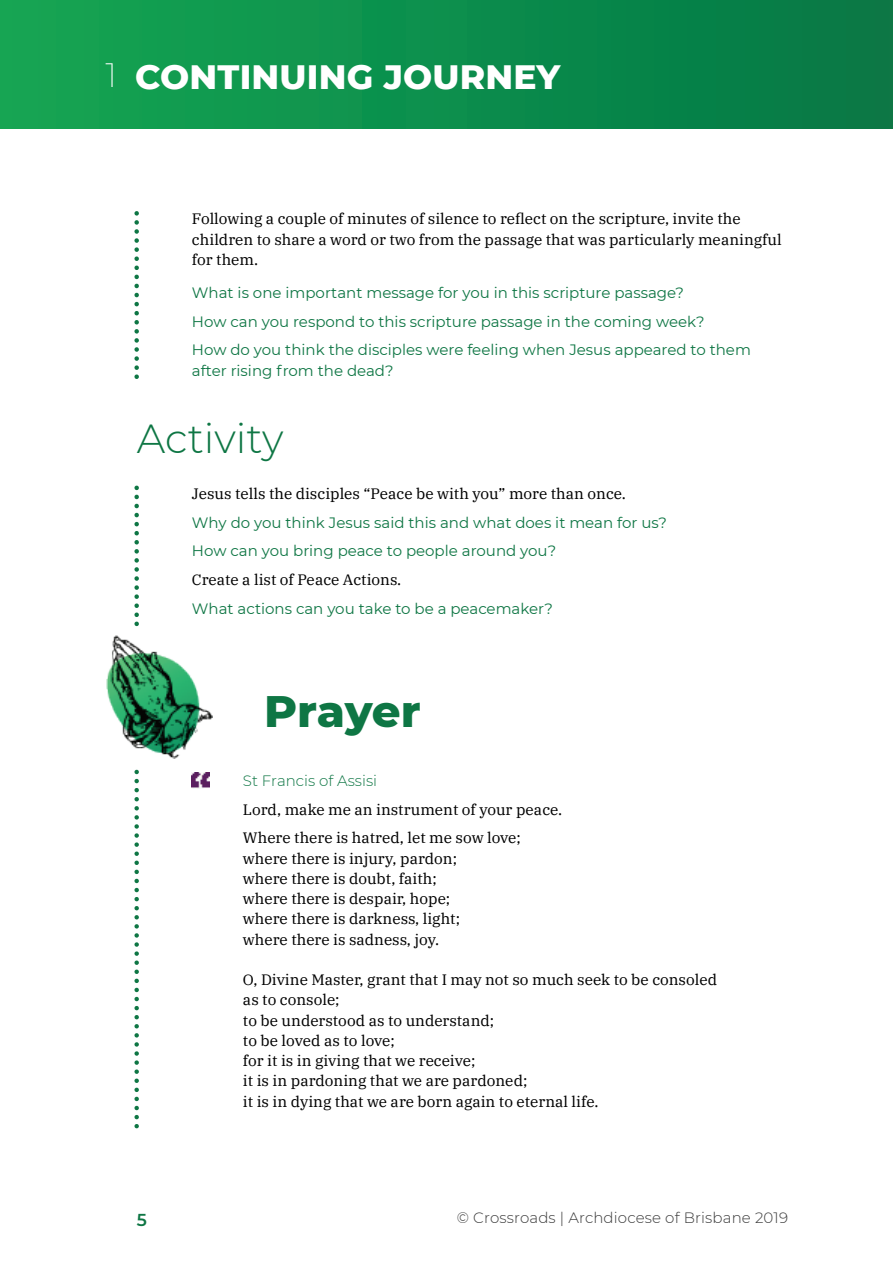
<style>
.page{position:relative;width:893px;height:1263px;background:#fff}
.page>*{position:absolute;margin:0;border:0;box-sizing:border-box;transform-origin:0 0}
.t1{font:800 45px "Montserrat";letter-spacing:-.005em;color:#0e7644}
.t2{font:300 40.5px "Montserrat";color:#0e7644}
.t3{font:800 34.5px "Montserrat";letter-spacing:.005em;color:#fff}
.t4{font:600 17.25px "Montserrat";color:#0e7644}
.t5{font:15px/20.2px "IBM Plex Serif";color:#000}
.t6{font:15px/28.8px "Montserrat";color:#0e7644}
.t7{font:300 15px "Montserrat";letter-spacing:.01em;color:#3a3a3a}
.t8{font:300 15px "Montserrat";color:#0e7644}
.s1{font-weight:200;font-size:33px}
</style>
<div class="page">
<div style="left:0;top:0;width:893px;height:128px;background:linear-gradient(to right,#15a653,#057745)"></div>
<img style="left:191px;top:773px;width:19px;height:15px">
<svg style="left:134px;top:213px;width:5px;height:166px"></svg>
<svg style="left:134px;top:772px;width:5px;height:354px"></svg>
<img style="left:106px;top:636px;width:107px;height:123px">
<svg style="left:134px;top:488px;width:5px;height:139px"></svg>
<h3 class="t3" style="left:106px;top:51px;width:456px"><span class="s1">1</span> CONTINUING JOURNEY</h3>
<p class="t5" style="left:192px;top:208px;width:591px">Following a couple of minutes of silence to reflect on the scripture, invite the children to share a word or two from the passage that was particularly meaningful for them.</p>
<p class="t6" style="left:192px;top:278px;width:560px">What is one important message for you in this scripture passage?<br>How can you respond to this scripture passage in the coming week?<br>How do you think the disciples were feeling when Jesus appeared to them</p>
<p class="t6" style="left:192px;top:355px;width:203px">after rising from the dead?</p>
<h2 class="t2" style="left:137px;top:411px;width:148px">Activity</h2>
<p class="t5" style="left:192px;top:482px;width:435px">Jesus tells the disciples “Peace be with you” more than once.</p>
<p class="t6" style="left:192px;top:507px;width:477px">Why do you think Jesus said this and what does it mean for us?<br>How can you bring peace to people around you?</p>
<p class="t5" style="left:192px;top:568px;width:211px">Create a list of Peace Actions.</p>
<p class="t6" style="left:192px;top:593px;width:362px">What actions can you take to be a peacemaker?</p>
<h1 class="t1" style="left:264px;top:678px;width:158px">Prayer</h1>
<p class="t8" style="left:243px;top:770px;width:136px">St Francis of Assisi</p>
<p class="t5" style="left:243px;top:794px;width:321px;line-height:28.8px">Lord, make me an instrument of your peace.<br>Where there is hatred, let me sow love;</p>
<p class="t5" style="left:243px;top:847px;width:219px">where there is injury, pardon; where there is doubt, faith; where there is despair, hope; where there is darkness, light; where there is sadness, joy.</p>
<p class="t5" style="left:243px;top:968px;width:476px">O, Divine Master, grant that I may not so much seek to be consoled as to console;<br>to be understood as to understand;<br>to be loved as to love;<br>for it is in giving that we receive;<br>it is in pardoning that we are pardoned;<br>it is in dying that we are born again to eternal life.</p>
<p class="t4" style="left:137px;top:1207px;width:12px">5</p>
<p class="t7" style="left:457px;top:1208px;width:333px">© Crossroads | Archdiocese of Brisbane 2019</p>
</div>
